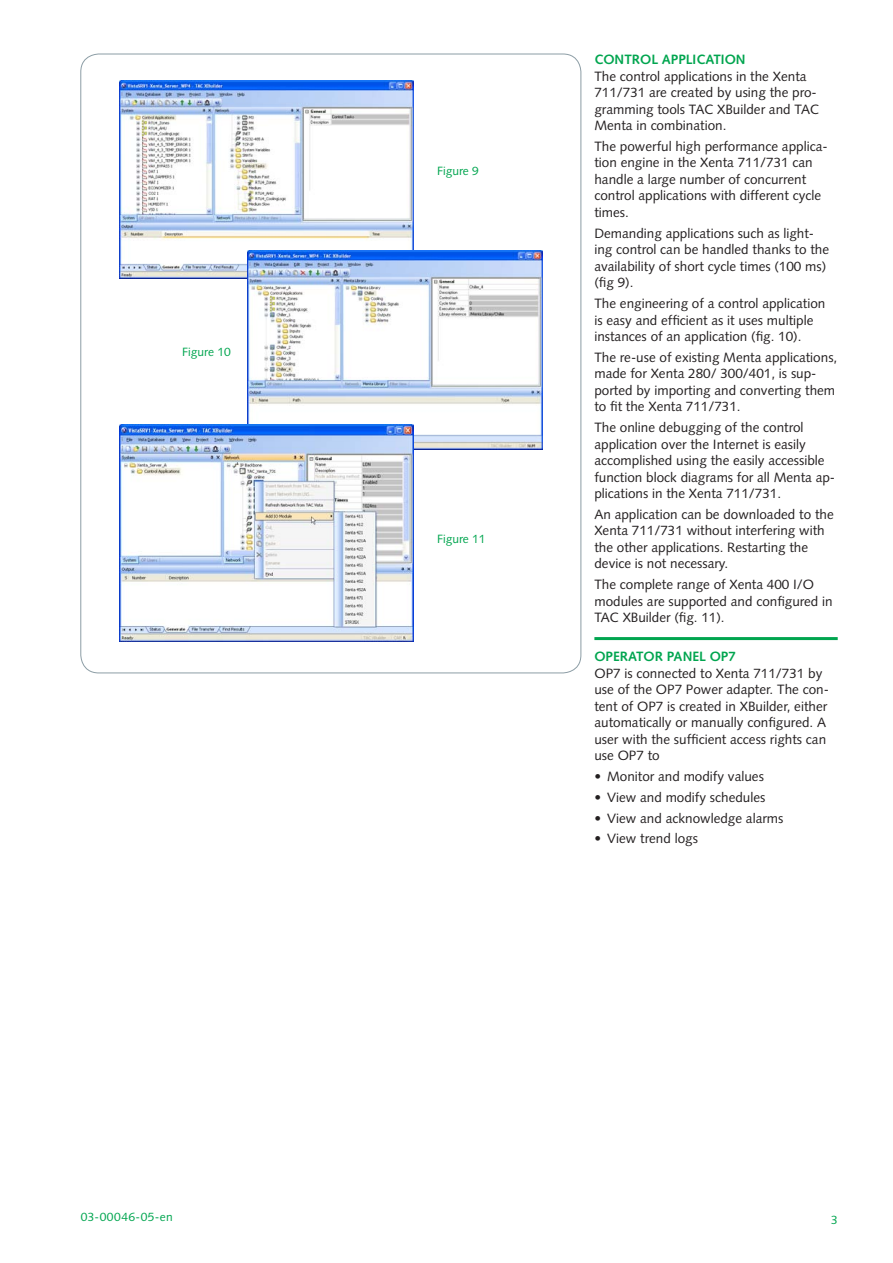
<style>
.page{position:relative;width:893px;height:1263px;background:#fff}
.page>*{position:absolute;margin:0;border:0;box-sizing:border-box;transform-origin:0 0}
.P_-_Paragraph{font:13.5px/16.5px "Syntax";color:#231f20}
.UL_-_Unordered_List{font:13.5px "Syntax";color:#231f20}
.H1_-_Heading_1{font:700 13.5px "Syntax";color:#00a54f}
.H1L_-_Heading_1_Line{font:700 13.5px "Syntax";color:#00a54f}
.FC_-_Figure_Caption{font:12px "Syntax";color:#00a54f}
._09_-_Doc_no{font:12px "Syntax";letter-spacing:.035em;color:#00a54f}
</style>
<div class="page">
<hr style="left:594px;top:637px;width:244px;height:3px;background:#00a54f">
<img style="left:119px;top:80px;width:295px;height:199px">
<img style="left:248px;top:251px;width:294px;height:198px">
<img style="left:119px;top:424px;width:295px;height:218px">
<p class="FC_-_Figure_Caption" style="left:182px;top:344px;width:50px">Figure 10</p>
<p class="FC_-_Figure_Caption" style="left:437px;top:164px;width:43px">Figure 9</p>
<p class="FC_-_Figure_Caption" style="left:437px;top:531px;width:50px">Figure 11</p>
<p class="H1_-_Heading_1" style="left:594px;top:52px;width:100px">CONTROL APPLICA</p>
<p class="H1_-_Heading_1" style="left:713px;top:52px;width:32px">TION</p>
<p class="P_-_Paragraph" style="left:594px;top:68px;width:226px">The control applications in the Xenta 711/731 are created by using the pro&shy;gramming tools TAC XBuilder and TAC Menta in combination.</p>
<p class="P_-_Paragraph" style="left:594px;top:138px;width:235px">The powerful high performance applica&shy;tion engine in the Xenta 711/731 can handle a large number of concurrent control applications with different cycle times.</p>
<p class="P_-_Paragraph" style="left:594px;top:225px;width:236px">Demanding applications such as light&shy;ing control can be handled thanks to the availability of short cycle times (100 ms) (fig 9).</p>
<p class="P_-_Paragraph" style="left:594px;top:295px;width:232px">The engineering of a control application is easy and efficient as it uses multiple instances of an application (fig. 10).</p>
<p class="P_-_Paragraph" style="left:594px;top:349px;width:244px">The re-use of existing Menta applications, made for Xenta 280/ 300/401, is sup&shy;ported by importing and converting them to fit the Xenta 711/731.</p>
<p class="P_-_Paragraph" style="left:594px;top:419px;width:242px">The online debugging of the control application over the Internet is easily accomplished using the easily accessible function block diagrams for all Menta ap&shy;plications in the Xenta 711/731.</p>
<p class="P_-_Paragraph" style="left:594px;top:506px;width:241px">An application can be downloaded to the Xenta 711/731 without interfering with the other applications. Restarting the device is not necessary.</p>
<p class="P_-_Paragraph" style="left:594px;top:576px;width:240px">The complete range of Xenta 400 I/O modules are supported and configured in<br>TAC XBuilder (fig. 11).</p>
<p class="H1L_-_Heading_1_Line" style="left:594px;top:649px;width:52px">OPERATOR</p>
<p class="H1L_-_Heading_1_Line" style="left:667px;top:649px;width:71px">PANEL OP7</p>
<p class="P_-_Paragraph" style="left:594px;top:665px;width:236px">OP7 is connected to Xenta 711/731 by use of the OP7 Power adapter. The con&shy;tent of OP7 is created in XBuilder, either automatically or manually configured. A user with the sufficient access rights can use OP7 to</p>
<p class="UL_-_Unordered_List" style="left:594px;top:768px;width:171px">• Monitor and modify values</p>
<p class="UL_-_Unordered_List" style="left:594px;top:789px;width:173px">• View and modify schedules</p>
<p class="UL_-_Unordered_List" style="left:594px;top:810px;width:191px">• View and acknowledge alarms</p>
<p class="UL_-_Unordered_List" style="left:594px;top:831px;width:105px">• View trend logs</p>
<p class="_09_-_Doc_no" style="left:81px;top:1210px;width:93px">03-00046-05-en</p>
<p class="_09_-_Doc_no" style="left:831px;top:1213px;width:8px">3</p>
</div>
